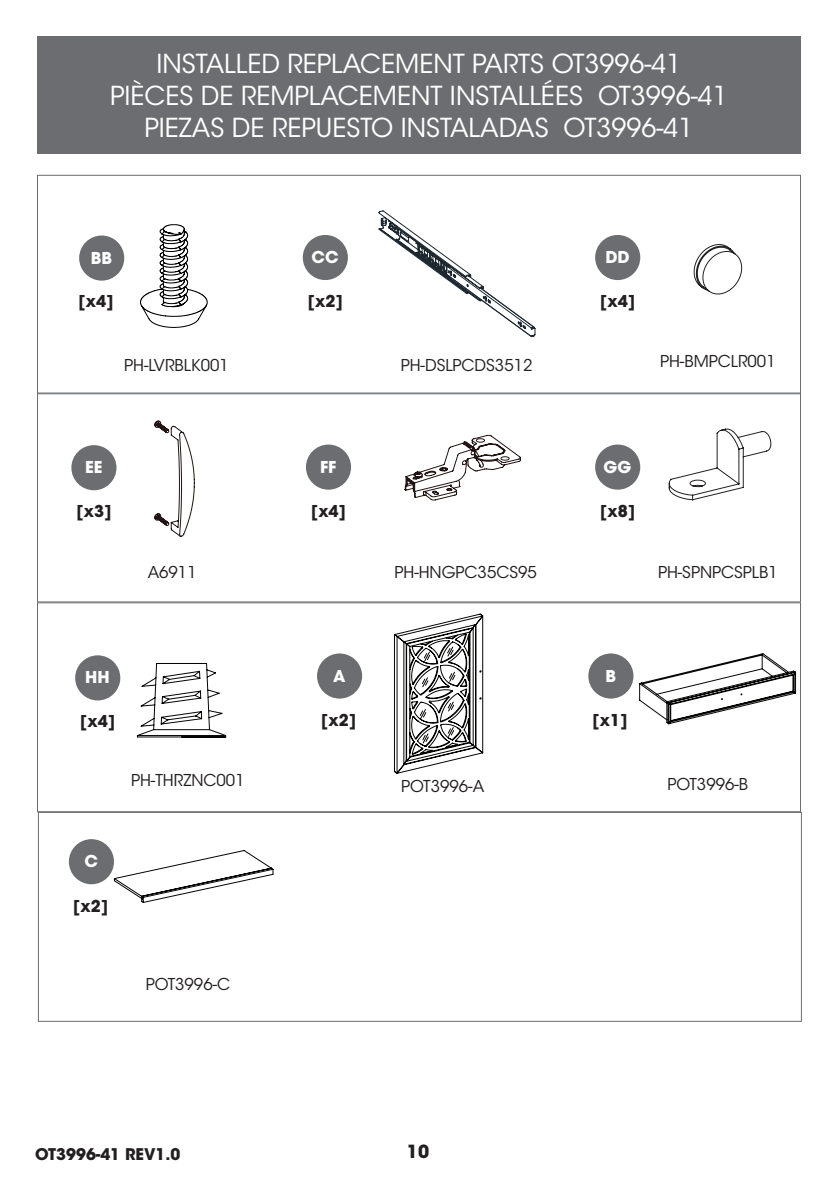
<style>
.page{position:relative;width:836px;height:1196px;background:#fff}
.page>*{position:absolute;margin:0;border:0;box-sizing:border-box;transform-origin:0 0}
.t1{font:26px/32px "ITC Avant Garde Std";color:#fff;text-align:center}
.t2{font:700 18px "ITC Avant Garde Std";color:#231f20}
.t3{font:16.2px "ITC Avant Garde Std";color:#231f20}
.t4{font:700 16.2px "ITC Avant Garde Std";color:#231f20}
.t5{font:700 16.2px "ITC Avant Garde Std";color:#fff}
.t6{font:700 16px "ITC Avant Garde Std";color:#231f20}
</style>
<div class="page">
<div style="left:37px;top:36px;width:763px;height:117px;background:#6c6d70"></div>
<div style="left:37px;top:175px;width:763px;height:219px;border:1px solid #6c6d70"></div>
<div style="left:37px;top:602px;width:763px;height:210px;border:1px solid #6c6d70"></div>
<div style="left:38px;top:812px;width:763px;height:209px;border:1px solid #6c6d70"></div>
<div style="left:302px;top:235px;width:46px;height:45px;background:#6c6d70;border-radius:50%"></div>
<div style="left:306px;top:444px;width:45px;height:45px;background:#6c6d70;border-radius:50%"></div>
<div style="left:69px;top:839px;width:45px;height:45px;background:#6c6d70;border-radius:50%"></div>
<div style="left:595px;top:235px;width:45px;height:45px;background:#6c6d70;border-radius:50%"></div>
<div style="left:79px;top:235px;width:45px;height:45px;background:#6c6d70;border-radius:50%"></div>
<div style="left:71px;top:445px;width:45px;height:45px;background:#6c6d70;border-radius:50%"></div>
<div style="left:595px;top:444px;width:45px;height:45px;background:#6c6d70;border-radius:50%"></div>
<div style="left:75px;top:655px;width:45px;height:45px;background:#6c6d70;border-radius:50%"></div>
<div style="left:317px;top:653px;width:45px;height:45px;background:#6c6d70;border-radius:50%"></div>
<div style="left:588px;top:653px;width:45px;height:45px;background:#6c6d70;border-radius:50%"></div>
<svg style="left:140px;top:224px;width:67px;height:103px"></svg>
<svg style="left:693px;top:244px;width:49px;height:50px"></svg>
<svg style="left:378px;top:210px;width:157px;height:127px"></svg>
<svg style="left:404px;top:434px;width:117px;height:66px"></svg>
<svg style="left:154px;top:420px;width:41px;height:117px"></svg>
<svg style="left:668px;top:428px;width:103px;height:72px"></svg>
<svg style="left:394px;top:613px;width:90px;height:161px"></svg>
<svg style="left:639px;top:653px;width:157px;height:71px"></svg>
<svg style="left:113px;top:850px;width:161px;height:53px"></svg>
<svg style="left:137px;top:663px;width:89px;height:74px"></svg>
<h1 class="t1" style="left:110px;top:48px;width:619px">INSTALLED REPLACEMENT PARTS OT3996-41<br>PIÈCES DE REMPLACEMENT INSTALLÉES OT3996-41<br>PIEZAS DE REPUESTO INSTALADAS OT3996-41</h1>
<p class="t5" style="left:311px;top:246px;width:29px">CC</p>
<p class="t5" style="left:91px;top:247px;width:23px">BB</p>
<p class="t5" style="left:605px;top:246px;width:26px">DD</p>
<p class="t4" style="left:78px;top:290px;width:37px">[x4]</p>
<p class="t4" style="left:307px;top:290px;width:37px">[x2]</p>
<p class="t4" style="left:599px;top:290px;width:37px">[x4]</p>
<p class="t3" style="left:124px;top:355px;width:106px">PH-LVRBLK001</p>
<p class="t3" style="left:400px;top:355px;width:133px">PH-DSLPCDS3512</p>
<p class="t3" style="left:659px;top:351px;width:117px">PH-BMPCLR001</p>
<p class="t5" style="left:85px;top:456px;width:19px">EE</p>
<p class="t5" style="left:603px;top:456px;width:29px">GG</p>
<p class="t5" style="left:320px;top:456px;width:18px">FF</p>
<p class="t4" style="left:76px;top:500px;width:37px">[x3]</p>
<p class="t4" style="left:310px;top:500px;width:37px">[x4]</p>
<p class="t4" style="left:599px;top:500px;width:37px">[x8]</p>
<p class="t3" style="left:148px;top:562px;width:50px">A6911</p>
<p class="t3" style="left:394px;top:562px;width:144px">PH-HNGPC35CS95</p>
<p class="t3" style="left:657px;top:562px;width:121px">PH-SPNPCSPLB1</p>
<p class="t5" style="left:85px;top:667px;width:26px">HH</p>
<p class="t5" style="left:333px;top:665px;width:14px">A</p>
<p class="t5" style="left:605px;top:665px;width:12px">B</p>
<p class="t4" style="left:80px;top:710px;width:37px">[x4]</p>
<p class="t4" style="left:321px;top:709px;width:37px">[x2]</p>
<p class="t4" style="left:592px;top:709px;width:37px">[x1]</p>
<p class="t5" style="left:84px;top:850px;width:15px">C</p>
<p class="t4" style="left:73px;top:895px;width:37px">[x2]</p>
<p class="t3" style="left:131px;top:770px;width:115px">PH-THRZNC001</p>
<p class="t3" style="left:401px;top:776px;width:84px">POT3996-A</p>
<p class="t3" style="left:667px;top:774px;width:82px">POT3996-B</p>
<p class="t3" style="left:146px;top:973px;width:86px">POT3996-C</p>
<p class="t6" style="left:35px;top:1143px;width:147px">OT3996-41 REV1.0</p>
<p class="t2" style="left:406px;top:1139px;width:24px">10</p>
</div>
